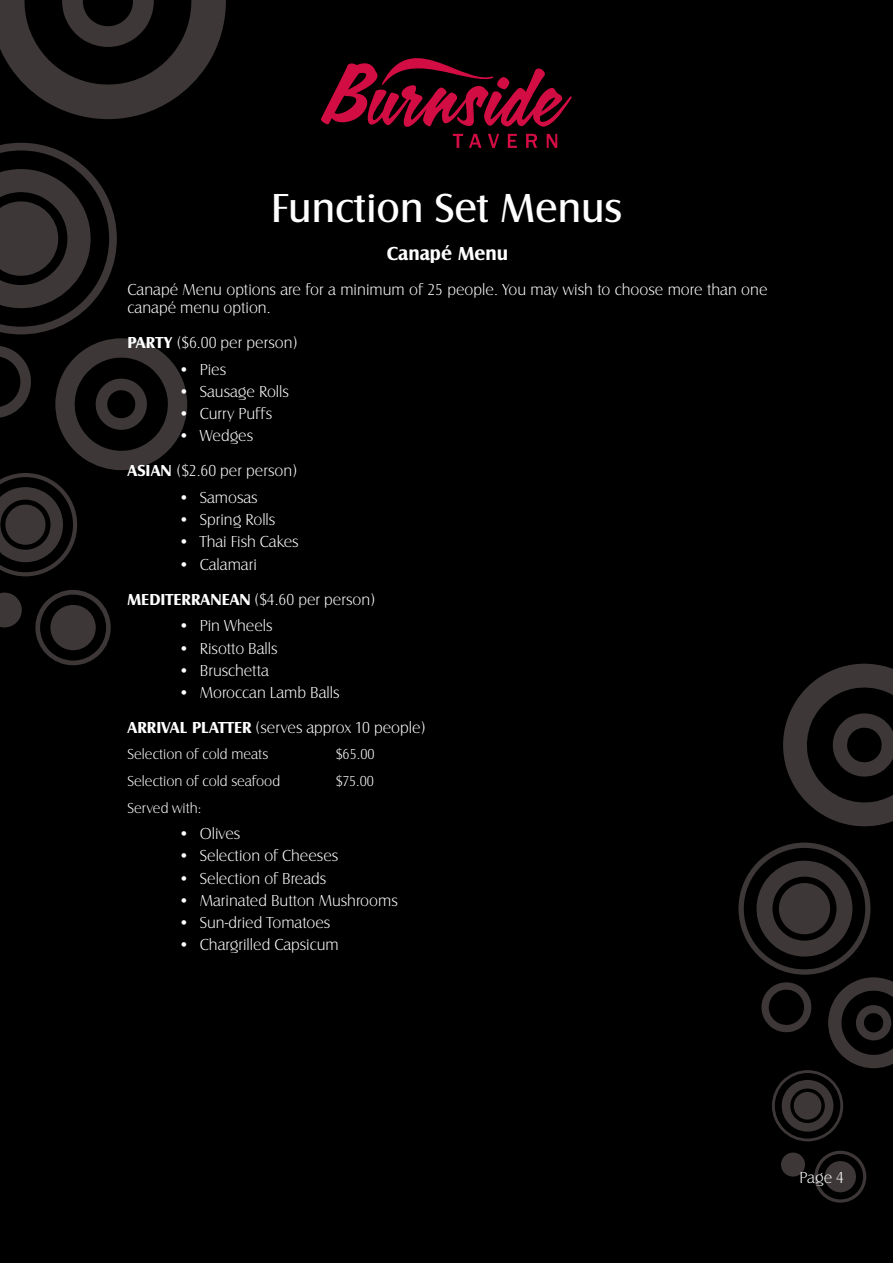
<style>
.page{position:relative;width:893px;height:1263px;background:#000}
.page>*{position:absolute;margin:0;border:0;box-sizing:border-box;transform-origin:0 0}
.t1{font:42px "Castle T";letter-spacing:-.005em;color:#fff}
.t2{font:700 19.5px "Castle T";color:#fff}
.t3{font:16.5px/35px "Castle T Ligh";color:#fff}
.t4{font:15px "Castle T Ligh";color:#fff}
.s1{font-family:"Castle T";font-weight:700}
</style>
<div class="page">
<svg style="left:814px;top:1151px;width:52px;height:52px"></svg>
<div style="left:825px;top:1161px;width:31px;height:31px;background:#3d3837;border-radius:50%"></div>
<div style="left:781px;top:1152px;width:24px;height:24px;background:#3d3837;border-radius:50%"></div>
<svg style="left:738px;top:842px;width:155px;height:299px"></svg>
<svg style="left:783px;top:664px;width:110px;height:162px"></svg>
<svg style="left:35px;top:590px;width:76px;height:75px"></svg>
<div style="left:50px;top:605px;width:46px;height:45px;background:#3d3837;border-radius:50%"></div>
<svg style="left:0;top:593px;width:22px;height:34px"></svg>
<svg style="left:0;top:143px;width:187px;height:433px"></svg>
<svg style="left:0;top:0;width:226px;height:119px"></svg>
<svg style="left:453px;top:134px;width:10px;height:14px"></svg>
<svg style="left:469px;top:134px;width:12px;height:14px"></svg>
<svg style="left:488px;top:134px;width:11px;height:14px"></svg>
<svg style="left:508px;top:134px;width:9px;height:14px"></svg>
<svg style="left:526px;top:134px;width:11px;height:14px"></svg>
<svg style="left:547px;top:134px;width:10px;height:14px"></svg>
<svg style="left:321px;top:58px;width:251px;height:69px"></svg>
<h1 class="t1" style="left:271px;top:185px;width:352px">Function Set Menus</h1>
<p class="t2" style="left:387px;top:242px;width:123px">Canapé Menu</p>
<p class="t3" style="left:128px;top:281px;width:641px;line-height:18px">Canapé Menu options are for a minimum of 25 people. You may wish to choose more than one canapé menu option.</p>
<p class="t3" style="left:128px;top:325px;width:171px"><span class="s1">PARTY</span> ($6.00 per person)</p>
<p class="t3" style="left:179px;top:352px;width:49px">• Pies</p>
<p class="t3" style="left:179px;top:374px;width:112px">• Sausage Rolls</p>
<p class="t3" style="left:179px;top:396px;width:95px">• Curry Puffs</p>
<p class="t3" style="left:128px;top:418px;width:171px;text-align:center">• Wedges<br><span class="s1">ASIAN</span> ($2.60 per person)</p>
<p class="t3" style="left:179px;top:480px;width:81px">• Samosas</p>
<p class="t3" style="left:179px;top:502px;width:98px">• Spring Rolls</p>
<p class="t3" style="left:179px;top:524px;width:122px">• Thai Fish Cakes</p>
<p class="t3" style="left:128px;top:547px;width:249px;text-indent:51px">• Calamari<br><span class="s1">MEDITERRANEAN</span> ($4.60 per person)</p>
<p class="t3" style="left:179px;top:608px;width:95px">• Pin Wheels</p>
<p class="t3" style="left:179px;top:630px;width:101px">• Risotto Balls</p>
<p class="t3" style="left:179px;top:653px;width:92px">• Bruschetta</p>
<p class="t3" style="left:128px;top:675px;width:299px;text-indent:51px">• Moroccan Lamb Balls<br><span class="s1">ARRIVAL PLATTER</span> (serves approx 10 people)</p>
<p class="t4" style="left:128px;top:746px;width:142px">Selection of cold meats</p>
<p class="t4" style="left:336px;top:746px;width:40px">$65.00</p>
<p class="t4" style="left:128px;top:773px;width:154px">Selection of cold seafood</p>
<p class="t4" style="left:336px;top:773px;width:40px">$75.00</p>
<p class="t4" style="left:128px;top:799px;width:75px">Served with:</p>
<p class="t3" style="left:179px;top:816px;width:63px">• Olives</p>
<p class="t3" style="left:179px;top:838px;width:161px">• Selection of Cheeses</p>
<p class="t3" style="left:179px;top:860px;width:149px">• Selection of Breads</p>
<p class="t3" style="left:179px;top:883px;width:221px">• Marinated Button Mushrooms</p>
<p class="t3" style="left:179px;top:905px;width:153px">• Sun-dried Tomatoes</p>
<p class="t3" style="left:179px;top:927px;width:162px">• Chargrilled Capsicum</p>
<p class="t3" style="left:799px;top:1160px;width:46px">Page 4</p>
</div>
